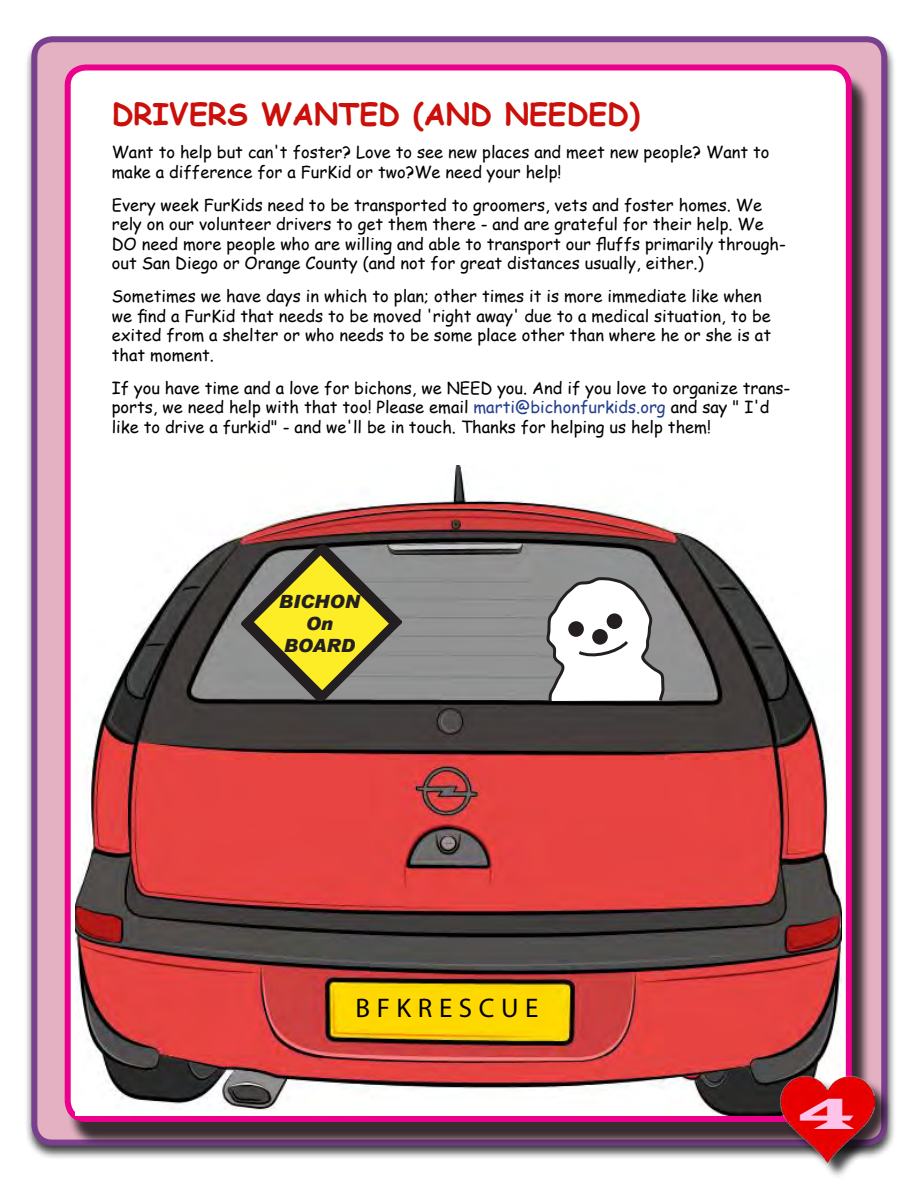
<style>
.page{position:relative;width:918px;height:1188px;background:#fff}
.page>*{position:absolute;margin:0;border:0;box-sizing:border-box;transform-origin:0 0}
.t1{font:45px "Latin Wide";color:#ffc3ea}
.t2{font:700 30px "Comic Sans MS";color:#cb0f0a}
.t3{font:27px "Myriad Pro";color:#000}
.t4{font:italic 900 18.15px/21.9px "Arial";color:#231f20;text-align:center}
.t5{font:16.5px/19.5px "Comic Sans MS";color:#000}
.s1{color:#25408f}
</style>
<div class="page">
<div style="left:24px;top:35px;width:872px;height:1126px;background:#000;opacity:.75"></div>
<div style="left:34px;top:39px;width:850px;height:1104px;background:#e3b1c1;border-radius:18px"></div>
<div style="left:31px;top:36px;width:856px;height:1110px;border:6px solid #79408d;border-radius:18px"></div>
<div style="left:67px;top:73px;width:804px;height:1074px;background:#000;opacity:.75"></div>
<div style="left:68px;top:68px;width:781px;height:1051px;background:#fff;border-radius:18px"></div>
<div style="left:65px;top:64px;width:787px;height:1058px;border:6px solid #ec008c;border-radius:18px"></div>
<img style="left:76px;top:466px;width:765px;height:649px">
<svg style="left:240px;top:543px;width:166px;height:159px;background:#9c9651"></svg>
<svg style="left:544px;top:576px;width:123px;height:128px"></svg>
<div style="left:783px;top:1078px;width:109px;height:104px;background:#000;opacity:.75"></div>
<img style="left:780px;top:1072px;width:94px;height:94px">
<h2 class="t2" style="left:112px;top:92px;width:529px">DRIVERS WANTED (AND NEEDED)</h2>
<p class="t5" style="left:112px;top:142px;width:659px">Want to help but can't foster? Love to see new places and meet new people? Want to make a difference for a FurKid or two?We need your help!</p>
<p class="t5" style="left:112px;top:194px;width:676px">Every week FurKids need to be transported to groomers, vets and foster homes. We rely on our volunteer drivers to get them there - and are grateful for their help. We DO need more people who are willing and able to transport our fluffs primarily through&shy;out San Diego or Orange County (and not for great distances usually, either.)</p>
<p class="t5" style="left:112px;top:286px;width:661px">Sometimes we have days in which to plan; other times it is more immediate like when we find a FurKid that needs to be moved 'right away' due to a medical situation, to be exited from a shelter or who needs to be some place other than where he or she is at that moment.</p>
<p class="t5" style="left:112px;top:377px;width:680px">If you have time and a love for bichons, we NEED you. And if you love to organize trans&shy;ports, we need help with that too! Please email <span class="s1">marti@bichonfurkids.org</span> and say " I'd like to drive a furkid" - and we'll be in touch. Thanks for helping us help them!</p>
<p class="t4" style="left:279px;top:590px;width:82px">BICHON<br>On<br>BOARD</p>
<h3 class="t3" style="left:356px;top:992px;width:185px">B F K R E S C U E</h3>
<h1 class="t1" style="left:799px;top:1085px;width:57px">4</h1>
</div>
